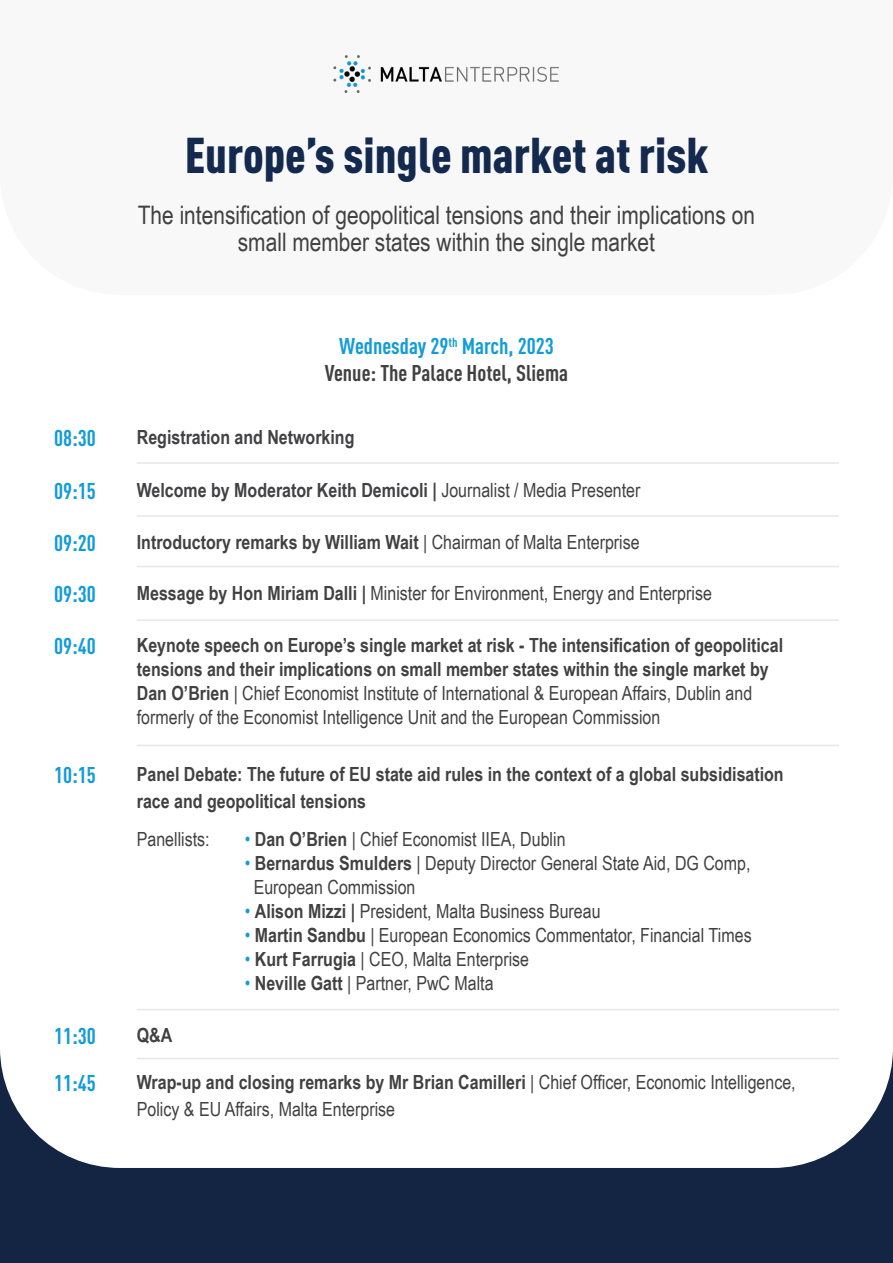
<style>
.page{position:relative;width:893px;height:1263px;background:#fff}
.page>*{position:absolute;margin:0;border:0;box-sizing:border-box;transform-origin:0 0}
.t1{font:900 condensed 49.5px "DIN Pro";color:#13294e}
.t2{font:25.5px/27px "Arial Narrow";color:#424142;text-align:center}
.t3{font:700 condensed 22.5px/27px "DIN Pro";color:#424142;text-align:center}
.t4{font:700 condensed 22.5px "DIN Pro";color:#139cd8}
.t5{font:19.5px/27px "Arial Narrow";color:#424142}
.t6{font:700 19.5px/24px "Arial Narrow";color:#424142}
.t7{font:700 19.5px "Arial Narrow";color:#414042}
.s1{color:#139cd8}
.s2{color:#424142}
.s3{font-weight:400;color:#424142}
.s4{font-weight:400}
.s5{font-weight:700}
</style>
<div class="page">
<div style="left:0;top:767px;width:893px;height:496px;background:#132542"></div>
<div style="left:0;top:767px;width:893px;height:401px;background:#fff"></div>
<hr style="left:137px;top:515px;width:702px;height:2px;background:#e6e7e8">
<hr style="left:137px;top:462px;width:702px;height:2px;background:#e6e7e8">
<hr style="left:137px;top:566px;width:702px;height:1px;background:#e6e7e8">
<hr style="left:137px;top:619px;width:702px;height:2px;background:#e6e7e8">
<hr style="left:137px;top:745px;width:702px;height:1px;background:#e6e7e8">
<hr style="left:137px;top:1009px;width:702px;height:1px;background:#e6e7e8">
<hr style="left:137px;top:1058px;width:702px;height:1px;background:#e6e7e8">
<img style="left:334px;top:55px;width:225px;height:38px">
<h1 class="t1" style="left:185px;top:117px;width:525px">Europe’s single market at risk</h1>
<h2 class="t2" style="left:138px;top:201px;width:619px">The intensification of geopolitical tensions and their implications on small member states within the single market</h2>
<p class="t3" style="left:325px;top:331px;width:245px"><span class="s1">Wednesday 29</span><sup>th</sup> <span class="s1">March, 2023<br></span>Venue: The Palace Hotel, Sliema</p>
<p class="t4" style="left:54px;top:421px;width:43px">08:30</p>
<p class="t4" style="left:54px;top:474px;width:43px">09:15</p>
<p class="t4" style="left:54px;top:526px;width:43px">09:20</p>
<p class="t4" style="left:54px;top:576px;width:43px">09:30</p>
<p class="t4" style="left:54px;top:629px;width:43px">09:40</p>
<p class="t7" style="left:137px;top:423px;width:219px">Registration and Networking</p>
<p class="t7" style="left:137px;top:476px;width:505px">Welcome by Moderator Keith Demicoli <span class="s2">|</span> <span class="s3">Journalist / Media Presenter</span></p>
<p class="t6" style="left:137px;top:529px;width:504px">Introductory remarks by William Wait <span class="s4">| Chairman of Malta Enterprise</span></p>
<p class="t5" style="left:137px;top:579px;width:577px"><span class="s5">Message by Hon Miriam Dalli |</span> Minister for Environment, Energy and Enterprise</p>
<p class="t6" style="left:137px;top:632px;width:648px">Keynote speech on Europe’s single market at risk - The intensification of geopolitical tensions and their implications on small member states within the single market by Dan O’Brien <span class="s4">| Chief Economist Institute of International &amp; European Affairs, Dublin and formerly of the Economist Intelligence Unit and the European Commission</span></p>
<p class="t4" style="left:54px;top:758px;width:43px">10:15</p>
<p class="t6" style="left:137px;top:759px;width:648px;line-height:27px">Panel Debate: The future of EU state aid rules in the context of a global subsidisation race and geopolitical tensions</p>
<p class="t5" style="left:137px;top:824px;width:74px">Panellists:</p>
<p class="t5" style="left:245px;top:824px;width:322px"><span class="s1">•</span> <span class="s5">Dan O’Brien</span> | Chief Economist IIEA, Dublin</p>
<p class="t5" style="left:254px;top:850px;width:498px;line-height:24px;text-indent:-9px"><span class="s1">•</span> <span class="s5">Bernardus Smulders</span> | Deputy Director General State Aid, DG Comp,<br>European Commission</p>
<p class="t5" style="left:245px;top:896px;width:357px"><span class="s1">•</span> <span class="s5">Alison Mizzi |</span> President, Malta Business Bureau</p>
<p class="t5" style="left:245px;top:920px;width:508px"><span class="s1">•</span> <span class="s5">Martin Sandbu</span> | European Economics Commentator, Financial Times</p>
<p class="t5" style="left:245px;top:944px;width:286px"><span class="s1">•</span> <span class="s5">Kurt Farrugia</span> | CEO, Malta Enterprise</p>
<p class="t5" style="left:245px;top:968px;width:250px"><span class="s1">•</span> <span class="s5">Neville Gatt</span> | Partner, PwC Malta</p>
<p class="t4" style="left:54px;top:1019px;width:43px">11:30</p>
<p class="t6" style="left:137px;top:1022px;width:37px">Q&amp;A</p>
<p class="t4" style="left:54px;top:1066px;width:43px">11:45</p>
<p class="t5" style="left:137px;top:1068px;width:660px"><span class="s5">Wrap-up and closing remarks by Mr Brian Camilleri</span> | Chief Officer, Economic Intelligence,<br>Policy &amp; EU Affairs, Malta Enterprise</p>
</div>
